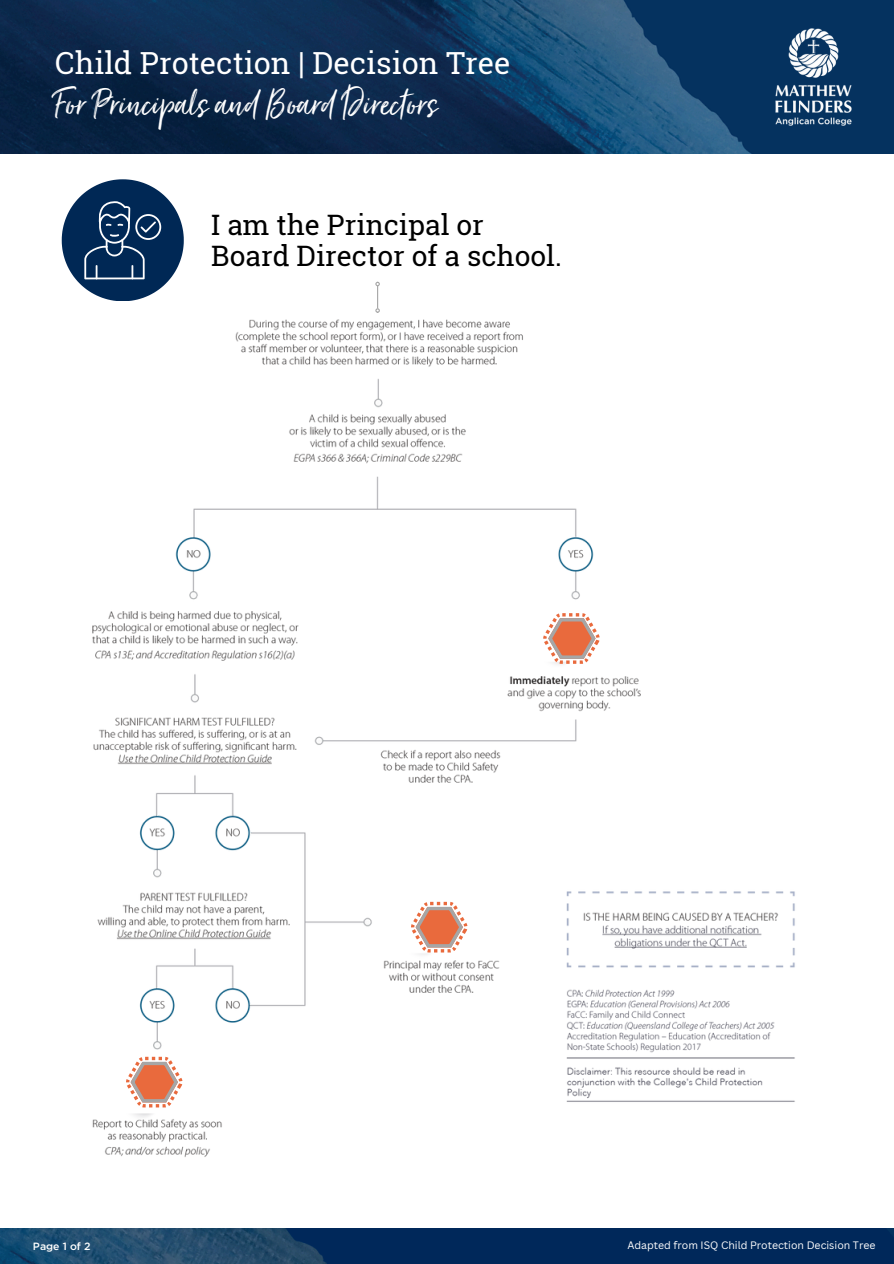
<style>
.page{position:relative;width:894px;height:1264px;background:#fff}
.page>*{position:absolute;margin:0;border:0;box-sizing:border-box;transform-origin:0 0}
.t1{font:45.15px "Just Lovely";color:#fff}
.t2{font:30.45px "Roboto Slab";color:#fff}
.t3{font:28.2px/31.5px "Roboto Slab";color:#000}
.t4{font:10.5px "Canva Sans";color:#fff}
.t5{font:500 10.5px "Gotham";color:#fff}
</style>
<div class="page">
<img style="left:0;top:0;width:893px;height:153px">
<img style="left:0;top:1228px;width:893px;height:35px">
<svg style="left:375px;top:282px;width:5px;height:31px"></svg>
<svg style="left:62px;top:179px;width:121px;height:122px"></svg>
<img style="left:92px;top:319px;width:703px;height:838px">
<svg style="left:542px;top:613px;width:58px;height:50px"></svg>
<svg style="left:410px;top:901px;width:57px;height:51px"></svg>
<svg style="left:126px;top:1056px;width:57px;height:51px"></svg>
<img style="left:768px;top:21px;width:90px;height:112px">
<p class="t2" style="left:55px;top:42px;width:457px">Child Protection | Decision Tree</p>
<p class="t1" style="left:55px;top:76px;width:384px">ForPrincipalsand Board Directors</p>
<p class="t3" style="left:211px;top:208px;width:352px">I am the Principal or<br>Board Director of a school.</p>
<h1 class="t5" style="left:33px;top:1239px;width:59px">Page 1 of 2</h1>
<p class="t4" style="left:627px;top:1237px;width:249px">Adapted from ISQ Child Protection Decision Tree</p>
</div>
